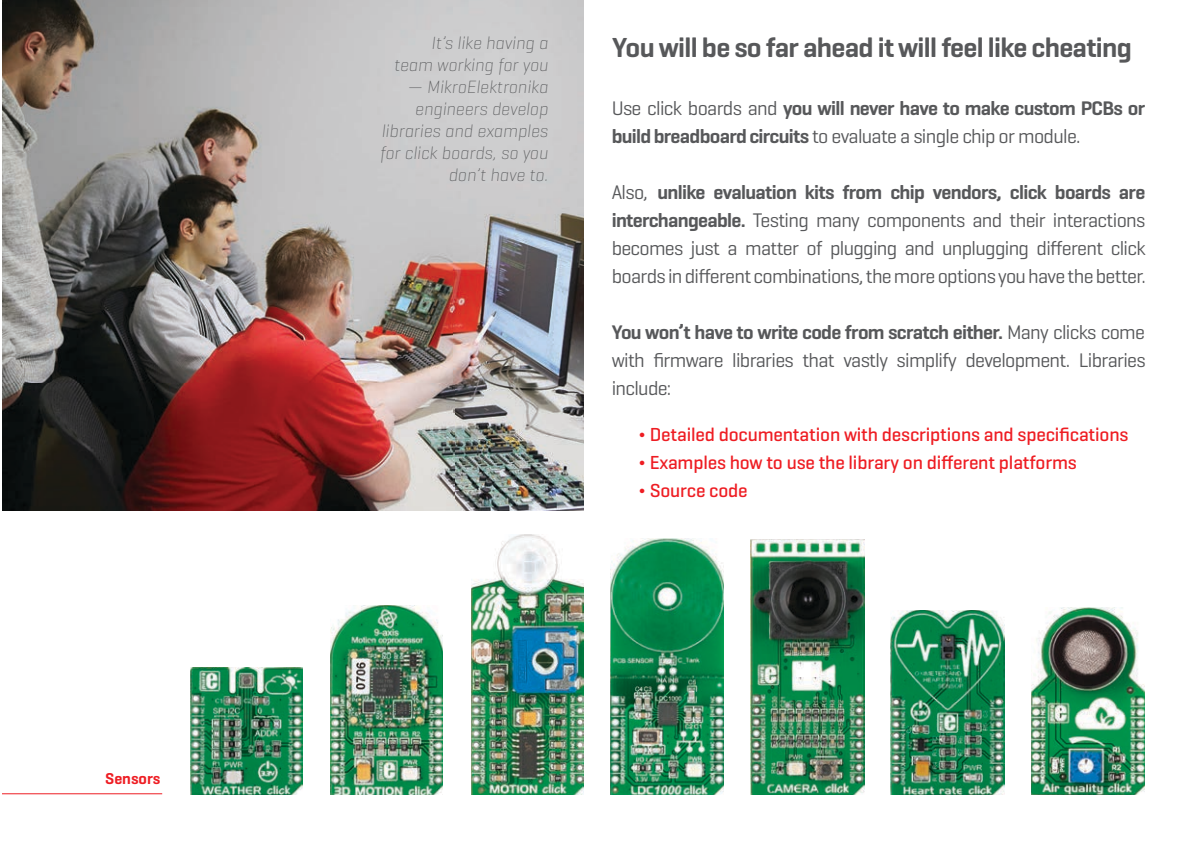
<style>
.page{position:relative;width:1193px;height:843px;background:#fff}
.page>*{position:absolute;margin:0;border:0;box-sizing:border-box;transform-origin:0 0}
.t1{font:600 28px "Geogrotesque";letter-spacing:-.025em;color:#57585a}
.t2{font:20px/28px "Geogrotesque";letter-spacing:-.035em;color:#57585a;text-align:justify}
.t3{font:600 20px/28px "Geogrotesque";letter-spacing:-.035em;color:#57585a}
.t4{font:500 19.2px/28px "Geogrotesque";letter-spacing:-.01em;color:#ee1d23}
.t5{font:italic 200 18px/22px "Geogrotesque";color:#57585a;text-align:right}
.t6{font:600 16px "Geogrotesque";color:#ee1d23}
.s1{font-weight:400}
.s2{font-weight:600}
</style>
<div class="page">
<hr style="left:2px;top:793px;width:160px;height:1px;background:#ee1d23">
<img style="left:191px;top:668px;width:111px;height:126px">
<img style="left:331px;top:605px;width:112px;height:189px">
<img style="left:891px;top:610px;width:113px;height:184px">
<img style="left:610px;top:538px;width:113px;height:256px">
<img style="left:471px;top:534px;width:112px;height:260px">
<img style="left:750px;top:539px;width:114px;height:255px">
<img style="left:1031px;top:607px;width:113px;height:187px">
<img style="left:2px;top:0;width:581px;height:511px">
<p class="t6" style="left:105px;top:768px;width:57px">Sensors</p>
<p class="t5" style="left:394px;top:31px;width:156px">It’s like having a team working for you</p>
<p class="t5" style="left:380px;top:75px;width:170px">— MikroElektronika engineers develop libraries and examples for click boards, so you don’t have to.</p>
<h1 class="t1" style="left:612px;top:30px;width:521px">You will be so far ahead it will feel like cheating</h1>
<p class="t3" style="left:611px;top:94px;width:535px"><span class="s1">Use click boards and</span> you will never have to make custom PCBs or build breadboard circuits <span class="s1">to evaluate a single chip or module.</span></p>
<p class="t2" style="left:611px;top:177px;width:536px">Also, <span class="s2">unlike evaluation kits from chip vendors, click boards are interchangeable.</span> Testing many components and their interactions becomes just a matter of plugging and unplugging different click boards in differentcombinations, themoreoptions you have thebetter.</p>
<p class="t2" style="left:611px;top:317px;width:535px"><span class="s2">You won’t have to write code from scratch either.</span> Many clicks come with firmware libraries that vastly simplify development. Libraries include:</p>
<p class="t4" style="left:638px;top:420px;width:491px">¬ Detailed documentation with descriptions and specifications ¬ Examples how to use the library on different platforms<br>¬ Source code</p>
</div>
